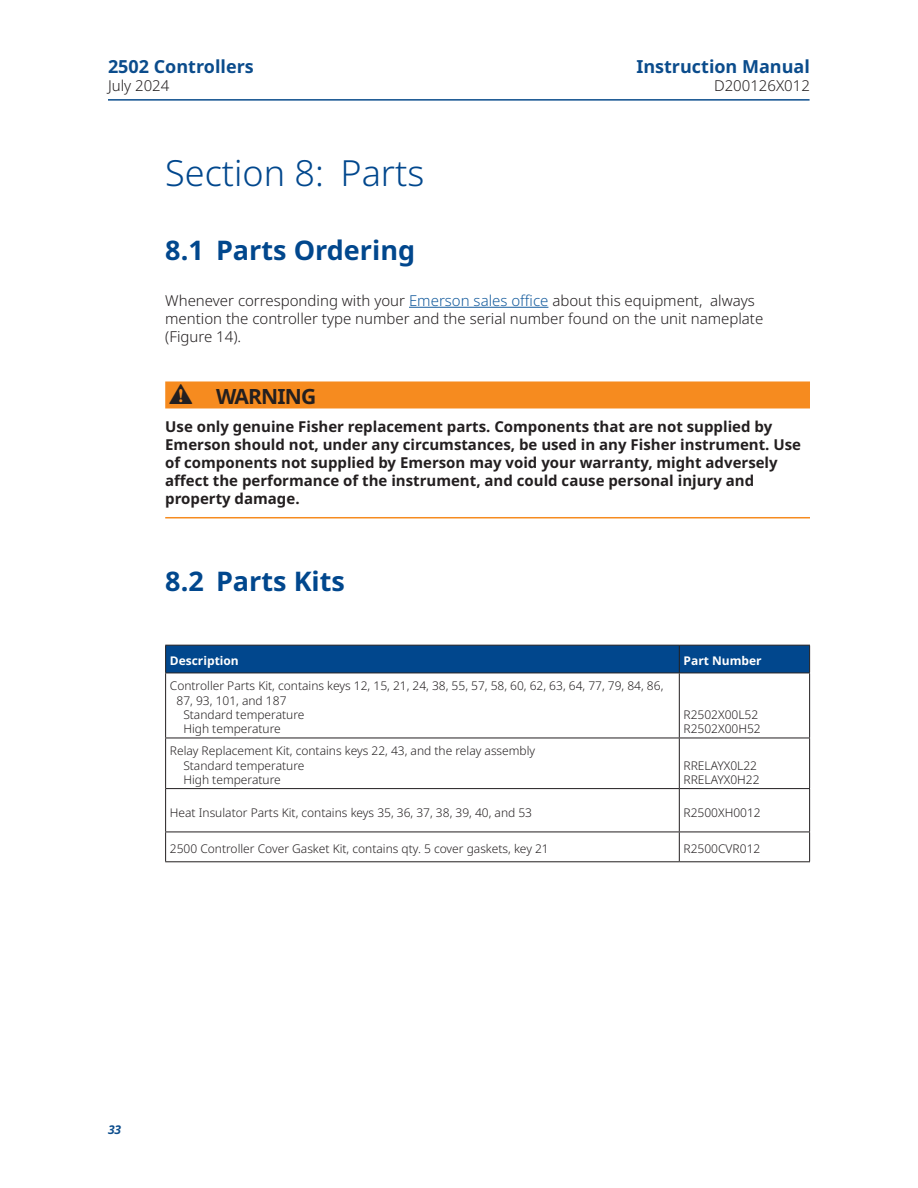
<style>
.page{position:relative;width:918px;height:1188px;background:#fff}
.page>*{position:absolute;margin:0;border:0;box-sizing:border-box;transform-origin:0 0}
.t1{font:300 36px "Noto Sans";color:#01478d}
.t2{font:700 27px "Noto Sans";color:#01478d}
.t3{font:700 21px "Noto Sans";letter-spacing:-.04em;color:#231f20}
.t4{font:700 18px "Noto Sans";color:#0b4c8c}
.t5{font:700 15px/18px "Noto Sans";color:#231f20}
.t6{font:300 15px/18px "Noto Sans";color:#231f20}
.t7{font:300 12px/14.4px "Noto Sans";color:#231f20}
.t8{font:700 12px "Noto Sans";color:#fff}
.t9{font:italic 700 12px "Noto Sans";color:#0b4c8c}
.s1{color:#175d9e}
</style>
<div class="page">
<hr style="left:108px;top:99px;width:702px;height:2px;background:#0b4c8c">
<hr style="left:409px;top:307px;width:139px;height:1px;background:#175d9e">
<div style="left:165px;top:381px;width:645px;height:27px;background:#f68b1f"></div>
<hr style="left:165px;top:517px;width:645px;height:1px;background:#f68b1f">
<hr style="left:809px;top:673px;width:1px;height:65px;background:#231f20">
<hr style="left:809px;top:738px;width:1px;height:50px;background:#231f20">
<hr style="left:809px;top:789px;width:1px;height:43px;background:#231f20">
<svg style="left:809px;top:833px;width:1px;height:28px"></svg>
<hr style="left:165px;top:673px;width:1px;height:65px;background:#231f20">
<hr style="left:679px;top:673px;width:1px;height:65px;background:#231f20">
<hr style="left:165px;top:738px;width:1px;height:50px;background:#231f20">
<hr style="left:679px;top:738px;width:1px;height:50px;background:#231f20">
<hr style="left:165px;top:789px;width:1px;height:43px;background:#231f20">
<hr style="left:679px;top:789px;width:1px;height:43px;background:#231f20">
<svg style="left:165px;top:833px;width:1px;height:28px"></svg>
<svg style="left:679px;top:833px;width:1px;height:28px"></svg>
<svg style="left:165px;top:645px;width:645px;height:28px;background:#034588"></svg>
<hr style="left:165px;top:673px;width:514px;height:1px;background:#231f20">
<hr style="left:679px;top:673px;width:131px;height:1px;background:#231f20">
<hr style="left:165px;top:738px;width:514px;height:1px;background:#231f20">
<hr style="left:679px;top:738px;width:131px;height:1px;background:#231f20">
<hr style="left:165px;top:788px;width:514px;height:1px;background:#231f20">
<hr style="left:679px;top:788px;width:131px;height:1px;background:#231f20">
<hr style="left:165px;top:832px;width:514px;height:1px;background:#231f20">
<hr style="left:679px;top:832px;width:131px;height:1px;background:#231f20">
<hr style="left:165px;top:861px;width:514px;height:1px;background:#231f20">
<hr style="left:679px;top:861px;width:131px;height:1px;background:#231f20">
<h3 class="t4" style="left:108px;top:57px;width:147px">2502 Controllers</h3>
<p class="t6" style="left:108px;top:77px;width:63px">July 2024</p>
<h1 class="t1" style="left:165px;top:152px;width:261px">Section 8: Parts</h1>
<h3 class="t4" style="left:636px;top:57px;width:175px">Instruction Manual</h3>
<p class="t6" style="left:714px;top:77px;width:97px">D200126X012</p>
<h2 class="t2" style="left:165px;top:235px;width:252px">8.1 Parts Ordering</h2>
<p class="t6" style="left:165px;top:292px;width:600px">Whenever corresponding with your <span class="s1">Emerson sales office</span> about this equipment, always mention the controller type number and the serial number found on the unit nameplate (Figure 14).</p>
<h3 class="t3" style="left:216px;top:385px;width:102px">WARNING</h3>
<p class="t5" style="left:165px;top:418px;width:637px">Use only genuine Fisher replacement parts. Components that are not supplied by Emerson should not, under any circumstances, be used in any Fisher instrument. Use of components not supplied by Emerson may void your warranty, might adversely affect the performance of the instrument, and could cause personal injury and property damage.</p>
<h2 class="t2" style="left:165px;top:566px;width:181px">8.2 Parts Kits</h2>
<p class="t8" style="left:170px;top:654px;width:70px">Description</p>
<p class="t8" style="left:684px;top:654px;width:80px">Part Number</p>
<p class="t7" style="left:170px;top:679px;width:495px">Controller Parts Kit, contains keys 12, 15, 21, 24, 38, 55, 57, 58, 60, 62, 63, 64, 77, 79, 84, 86,</p>
<p class="t7" style="left:177px;top:693px;width:111px">87, 93, 101, and 187</p>
<p class="t7" style="left:183px;top:708px;width:123px">Standard temperature</p>
<p class="t7" style="left:183px;top:722px;width:99px">High temperature</p>
<p class="t7" style="left:684px;top:708px;width:79px">R2502X00L52<br>R2502X00H52</p>
<p class="t7" style="left:183px;top:744px;width:353px;text-indent:-14px">Relay Replacement Kit, contains keys 22, 43, and the relay assembly<br>Standard temperature<br>High temperature</p>
<p class="t7" style="left:684px;top:758px;width:78px">RRELAYX0L22<br>RRELAYX0H22</p>
<p class="t7" style="left:170px;top:805px;width:364px">Heat Insulator Parts Kit, contains keys 35, 36, 37, 38, 39, 40, and 53</p>
<p class="t7" style="left:684px;top:805px;width:79px">R2500XH0012</p>
<p class="t7" style="left:170px;top:842px;width:380px">2500 Controller Cover Gasket Kit, contains qty. 5 cover gaskets, key 21</p>
<p class="t7" style="left:684px;top:842px;width:78px">R2500CVR012</p>
<p class="t9" style="left:108px;top:1121px;width:15px">33</p>
</div>
